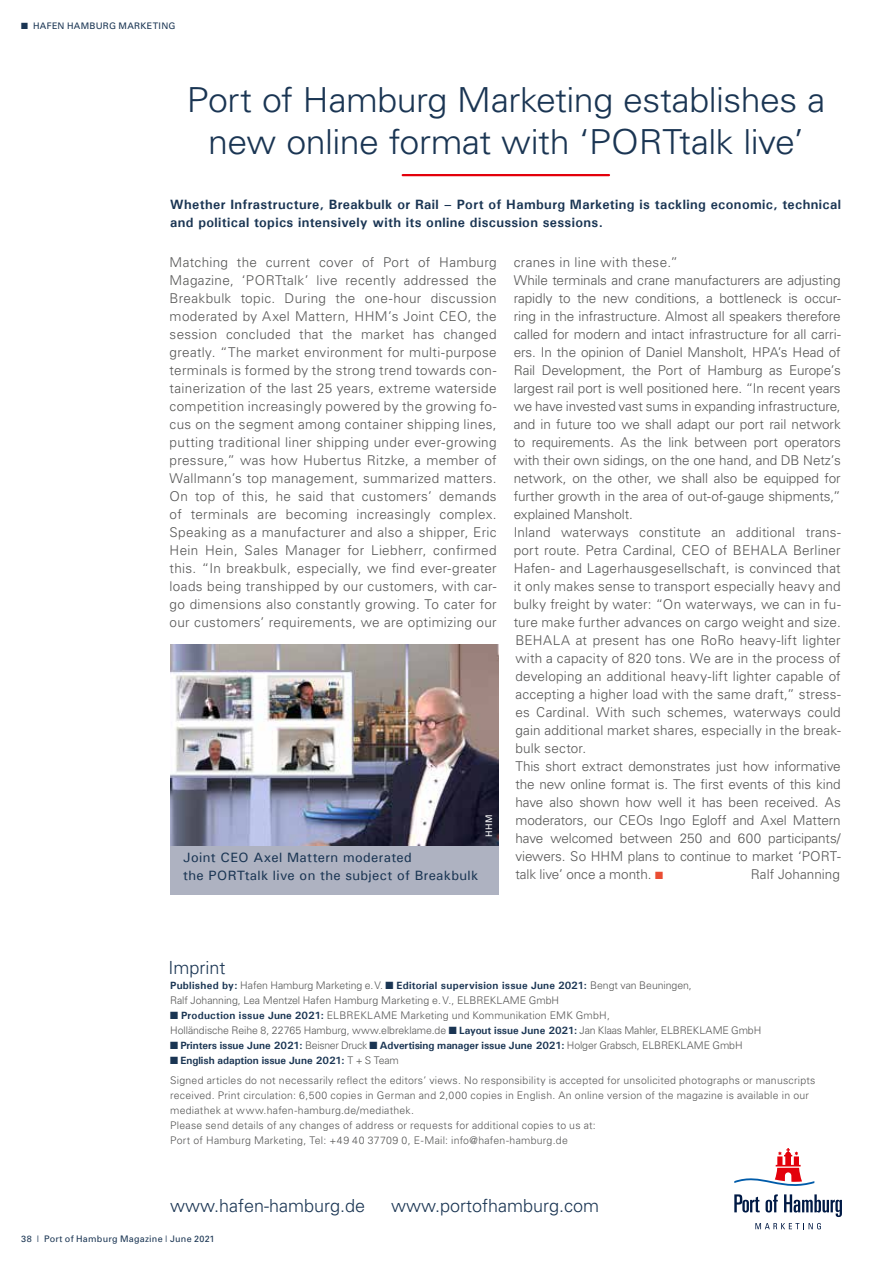
<style>
.page{position:relative;width:893px;height:1263px;background:#fff}
.page>*{position:absolute;margin:0;border:0;box-sizing:border-box;transform-origin:0 0}
.t1{font:300 34.5px/41.4px "Univers";letter-spacing:-.015em;color:#1a3553;text-align:center;scale:1.04 1}
.t2{font:300 18px "Univers";color:#1a3553}
.t3{font:300 13.5px/18px "Univers";color:#565655;text-align:justify}
.t4{font:700 13.5px/18px "Univers";letter-spacing:.025em;color:#1a3553}
.t5{font:500 13.5px/18px "Univers";letter-spacing:.025em;color:#1a3553}
.t6{font:300 10.5px/15px "Univers";letter-spacing:.02em;color:#565655}
.t7{font:300 10.5px/15px "Univers";color:#565655}
.t8{font:700 10.5px "Univers";letter-spacing:-.005em;color:#1a3553}
.t9{font:9px "Univers";letter-spacing:.025em;color:#1a3553}
.t10{font:9px "Univers";color:#fff}
.s1{color:#ea4d33}
.s2{font-weight:700;color:#1a3553}
.s3{color:#1a3553}
.s4{font-weight:300;color:#565655}
</style>
<div class="page">
<svg style="left:755px;top:1223px;width:66px;height:6px"></svg>
<svg style="left:734px;top:1148px;width:80px;height:38px"></svg>
<svg style="left:734px;top:1194px;width:108px;height:23px"></svg>
<hr style="left:403px;top:174px;width:206px;height:2px;background:#e3000b">
<div style="left:170px;top:646px;width:328px;height:249px;background:#aeb2c1"></div>
<img style="left:170px;top:644px;width:328px;height:201px">
<p class="t9" style="left:21px;top:20px;width:156px">■ HAFEN HAMBURG MARKETING</p>
<h1 class="t1" style="left:187px;top:78px;width:615px">Port of Hamburg Marketing establishes a new online format with ‘PORTtalk live’</h1>
<p class="t4" style="left:170px;top:195px;width:672px">Whether Infrastructure, Breakbulk or Rail – Port of Hamburg Marketing is tackling economic, technical and political topics intensively with its online discussion sessions.</p>
<p class="t3" style="left:170px;top:253px;width:329px">Matching the current cover of Port of Hamburg Magazine, ‘PORTtalk’ live recently addressed the Breakbulk topic. During the one-hour discussion moderated by Axel Mattern, HHM’s Joint CEO, the session concluded that the market has changed greatly. “The market environment for multi-purpose terminals is formed by the strong trend towards con&shy;tainerization of the last 25 years, extreme waterside competition increasingly powered by the growing fo&shy;cus on the segment among container shipping lines, putting traditional liner shipping under ever-growing pressure,” was how Hubertus Ritzke, a member of Wallmann’s top management, summarized matters.<br>On top of this, he said that customers’ demands of terminals are becoming increasingly complex.<br>Speaking as a manufacturer and also a shipper, Eric Hein Hein, Sales Manager for Liebherr, confirmed this. “In breakbulk, especially, we find ever-greater loads being transhipped by our customers, with car&shy;go dimensions also constantly growing. To cater for our customers’ requirements, we are optimizing our</p>
<p class="t3" style="left:514px;top:253px;width:329px;text-align:left">cranes in line with these.”<br>While terminals and crane manufacturers are adjusting rapidly to the new conditions, a bottleneck is occur&shy;ring in the infrastructure. Almost all speakers therefore called for modern and intact infrastructure for all carri&shy;ers. In the opinion of Daniel Mansholt, HPA’s Head of Rail Development, the Port of Hamburg as Europe’s largest rail port is well positioned here. “In recent years we have invested vast sums in expanding infrastructure, and in future too we shall adapt our port rail network to requirements. As the link between port operators with their own sidings, on the one hand, and DB Netz’s network, on the other, we shall also be equipped for further growth in the area of out-of-gauge shipments,” explained Mansholt.<br>Inland waterways constitute an additional trans&shy;port route. Petra Cardinal, CEO of BEHALA Berliner Hafen- and Lagerhausgesellschaft, is convinced that it only makes sense to transport especially heavy and bulky freight by water: “On waterways, we can in fu&shy;ture make further advances on cargo weight and size.<br>BEHALA at present has one RoRo heavy-lift lighter with a capacity of 820 tons. We are in the process of developing an additional heavy-lift lighter capable of accepting a higher load with the same draft,” stress&shy;es Cardinal. With such schemes, waterways could gain additional market shares, especially in the break&shy;bulk sector.<br>This short extract demonstrates just how informative the new online format is. The first events of this kind have also shown how well it has been received. As moderators, our CEOs Ingo Egloff and Axel Mattern have welcomed between 250 and 600 participants/ viewers. So HHM plans to continue to market ‘PORT&shy;talk live’ once a month. <span class="s1">■</span></p>
<p class="t10" style="left:483px;top:836px;width:24px;rotate:-90deg">HHM</p>
<p class="t5" style="left:183px;top:848px;width:296px">Joint CEO Axel Mattern moderated<br>the PORTtalk live on the subject of Breakbulk</p>
<p class="t3" style="left:751px;top:865px;width:91px">Ralf Johanning</p>
<h2 class="t2" style="left:169px;top:957px;width:59px">Imprint</h2>
<p class="t6" style="left:170px;top:978px;width:523px"><span class="s2">Published by:</span> Hafen Hamburg Marketing e.V. <span class="s3">■</span> <span class="s2">Editorial supervision issue June 2021:</span> Bengt van Beuningen,<br>Ralf Johanning, Lea Mentzel Hafen Hamburg Marketing e.V., ELBREKLAME GmbH</p>
<p class="t7" style="left:170px;top:1008px;width:593px"><span class="s3">■</span> <span class="s2">Production issue June 2021:</span> ELBREKLAME Marketing und Kommunikation EMK GmbH,<br>Holländische Reihe 8, 22765 Hamburg, www.elbreklame.de <span class="s3">■</span> <span class="s2">Layout issue June 2021:</span> Jan Klaas Mahler, ELBREKLAME GmbH</p>
<p class="t8" style="left:170px;top:1039px;width:574px">■ Printers issue June 2021: <span class="s4">Beisner Druck</span> ■ Advertising manager issue June 2021: <span class="s4">Holger Grabsch, ELBREKLAME GmbH</span></p>
<p class="t6" style="left:170px;top:1051px;width:647px;line-height:19.2px"><span class="s3">■</span> <span class="s2">English adaption issue June 2021:</span> T + S Team<br>Signed articles do not necessarily reflect the editors’ views. No responsibility is accepted for unsolicited photographs or manuscripts</p>
<p class="t6" style="left:170px;top:1087px;width:640px">received. Print circulation: 6,500 copies in German and 2,000 copies in English. An online version of the magazine is available in our mediathek at www.hafen-hamburg.de/mediathek.<br>Please send details of any changes of address or requests for additional copies to us at:<br>Port of Hamburg Marketing, Tel: +49 40 37709 0, E-Mail: info@hafen-hamburg.de</p>
<h2 class="t2" style="left:170px;top:1195px;width:197px">www.hafen-hamburg.de</h2>
<h2 class="t2" style="left:391px;top:1195px;width:210px">www.portofhamburg.com</h2>
<p class="t9" style="left:21px;top:1233px;width:195px">38 | Port of Hamburg Magazine | June 2021</p>
</div>
